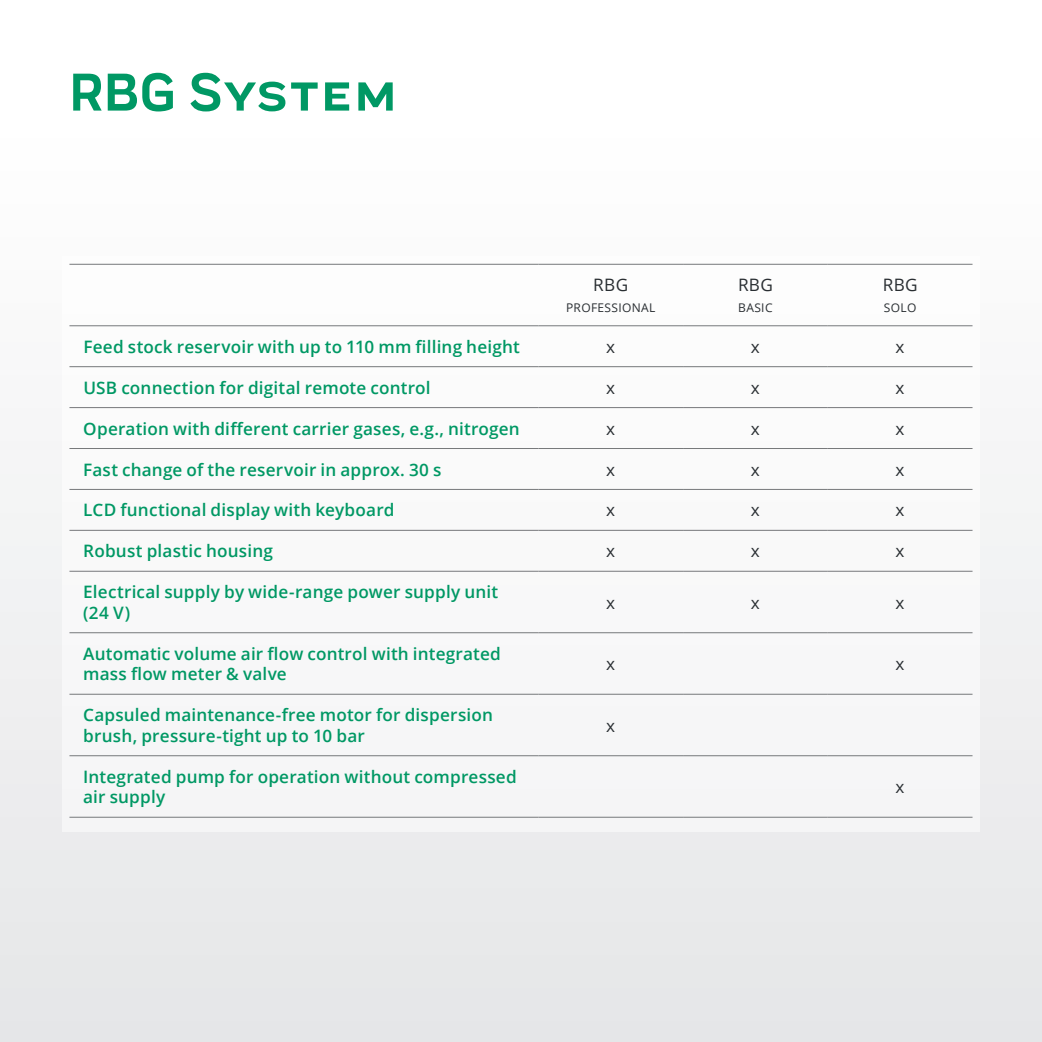
<style>
.page{position:relative;width:1042px;height:1042px;background:#fff}
.page>*{position:absolute;margin:0;border:0;box-sizing:border-box;transform-origin:0 0}
.t1{font:700 55.12px "Praktika";letter-spacing:.02em;color:#009864}
.t2{font:600 17.15px/20.7px "Open Sans";letter-spacing:.01em;color:#009864}
.t3{font:17.15px "Open Sans";color:#292e32}
.t4{font:17.15px "Open Sans";letter-spacing:.02em;color:#292e32}
.t5{font:12.08px "Open Sans";letter-spacing:.03em;color:#292e32}
</style>
<div class="page">
<div style="left:0;top:474px;width:1042px;height:568px;background:#e9eaeb"></div>
<div style="left:62px;top:256px;width:918px;height:575px;background:#f9f9f9"></div>
<hr style="left:69px;top:264px;width:469px;height:1px;background:#76787b">
<hr style="left:538px;top:264px;width:145px;height:1px;background:#76787b">
<hr style="left:683px;top:264px;width:145px;height:1px;background:#76787b">
<hr style="left:828px;top:264px;width:144px;height:1px;background:#76787b">
<hr style="left:69px;top:325px;width:469px;height:1px;background:#76787b">
<hr style="left:538px;top:325px;width:145px;height:1px;background:#76787b">
<hr style="left:683px;top:325px;width:145px;height:1px;background:#76787b">
<hr style="left:828px;top:325px;width:144px;height:1px;background:#76787b">
<hr style="left:69px;top:366px;width:469px;height:1px;background:#76787b">
<hr style="left:538px;top:366px;width:145px;height:1px;background:#76787b">
<hr style="left:683px;top:366px;width:145px;height:1px;background:#76787b">
<hr style="left:828px;top:366px;width:144px;height:1px;background:#76787b">
<hr style="left:69px;top:407px;width:469px;height:1px;background:#76787b">
<hr style="left:538px;top:407px;width:145px;height:1px;background:#76787b">
<hr style="left:683px;top:407px;width:145px;height:1px;background:#76787b">
<hr style="left:828px;top:407px;width:144px;height:1px;background:#76787b">
<hr style="left:69px;top:448px;width:469px;height:1px;background:#76787b">
<hr style="left:538px;top:448px;width:145px;height:1px;background:#76787b">
<hr style="left:683px;top:448px;width:145px;height:1px;background:#76787b">
<hr style="left:828px;top:448px;width:144px;height:1px;background:#76787b">
<hr style="left:69px;top:489px;width:469px;height:1px;background:#76787b">
<hr style="left:538px;top:489px;width:145px;height:1px;background:#76787b">
<hr style="left:683px;top:489px;width:145px;height:1px;background:#76787b">
<hr style="left:828px;top:489px;width:144px;height:1px;background:#76787b">
<hr style="left:69px;top:530px;width:469px;height:1px;background:#76787b">
<hr style="left:538px;top:530px;width:145px;height:1px;background:#76787b">
<hr style="left:683px;top:530px;width:145px;height:1px;background:#76787b">
<hr style="left:828px;top:530px;width:144px;height:1px;background:#76787b">
<hr style="left:69px;top:571px;width:469px;height:1px;background:#76787b">
<hr style="left:538px;top:571px;width:145px;height:1px;background:#76787b">
<hr style="left:683px;top:571px;width:145px;height:1px;background:#76787b">
<hr style="left:828px;top:571px;width:144px;height:1px;background:#76787b">
<hr style="left:69px;top:632px;width:469px;height:1px;background:#76787b">
<hr style="left:538px;top:632px;width:145px;height:1px;background:#76787b">
<hr style="left:683px;top:632px;width:145px;height:1px;background:#76787b">
<hr style="left:828px;top:632px;width:144px;height:1px;background:#76787b">
<hr style="left:69px;top:694px;width:469px;height:1px;background:#76787b">
<hr style="left:538px;top:694px;width:145px;height:1px;background:#76787b">
<hr style="left:683px;top:694px;width:145px;height:1px;background:#76787b">
<hr style="left:828px;top:694px;width:144px;height:1px;background:#76787b">
<hr style="left:69px;top:755px;width:469px;height:1px;background:#76787b">
<hr style="left:538px;top:755px;width:145px;height:1px;background:#76787b">
<hr style="left:683px;top:755px;width:145px;height:1px;background:#76787b">
<hr style="left:828px;top:755px;width:144px;height:1px;background:#76787b">
<hr style="left:69px;top:817px;width:469px;height:1px;background:#76787b">
<hr style="left:538px;top:817px;width:145px;height:1px;background:#76787b">
<hr style="left:683px;top:817px;width:145px;height:1px;background:#76787b">
<hr style="left:828px;top:817px;width:144px;height:1px;background:#76787b">
<h1 class="t1" style="left:69px;top:49px;width:329px">RBG SYSTEM</h1>
<p class="t4" style="left:593px;top:273px;width:36px">RBG</p>
<p class="t5" style="left:566px;top:299px;width:91px">PROFESSIONAL</p>
<p class="t4" style="left:738px;top:273px;width:36px">RBG</p>
<p class="t5" style="left:738px;top:299px;width:36px">BASIC</p>
<p class="t4" style="left:882px;top:273px;width:36px">RBG</p>
<p class="t5" style="left:884px;top:299px;width:34px">SOLO</p>
<p class="t2" style="left:83px;top:336px;width:438px">Feed stock reservoir with up to 110 mm filling height</p>
<p class="t3" style="left:606px;top:335px;width:10px">x</p>
<p class="t3" style="left:751px;top:335px;width:10px">x</p>
<p class="t3" style="left:895px;top:335px;width:10px">x</p>
<p class="t2" style="left:83px;top:377px;width:349px">USB connection for digital remote control</p>
<p class="t3" style="left:606px;top:376px;width:10px">x</p>
<p class="t3" style="left:751px;top:376px;width:10px">x</p>
<p class="t3" style="left:895px;top:376px;width:10px">x</p>
<p class="t2" style="left:83px;top:418px;width:438px">Operation with different carrier gases, e.g., nitrogen</p>
<p class="t3" style="left:606px;top:417px;width:10px">x</p>
<p class="t3" style="left:751px;top:417px;width:10px">x</p>
<p class="t3" style="left:895px;top:417px;width:10px">x</p>
<p class="t2" style="left:83px;top:459px;width:360px">Fast change of the reservoir in approx. 30 s</p>
<p class="t3" style="left:606px;top:457px;width:10px">x</p>
<p class="t3" style="left:751px;top:457px;width:10px">x</p>
<p class="t3" style="left:895px;top:457px;width:10px">x</p>
<p class="t2" style="left:83px;top:499px;width:313px">LCD functional display with keyboard</p>
<p class="t3" style="left:606px;top:498px;width:10px">x</p>
<p class="t3" style="left:751px;top:498px;width:10px">x</p>
<p class="t3" style="left:895px;top:498px;width:10px">x</p>
<p class="t2" style="left:83px;top:540px;width:191px">Robust plastic housing</p>
<p class="t3" style="left:606px;top:539px;width:10px">x</p>
<p class="t3" style="left:751px;top:539px;width:10px">x</p>
<p class="t3" style="left:895px;top:539px;width:10px">x</p>
<p class="t2" style="left:83px;top:581px;width:416px">Electrical supply by wide-range power supply unit (24 V)</p>
<p class="t3" style="left:606px;top:590px;width:10px">x</p>
<p class="t3" style="left:751px;top:590px;width:10px">x</p>
<p class="t3" style="left:895px;top:590px;width:10px">x</p>
<p class="t2" style="left:83px;top:643px;width:419px">Automatic volume air flow control with integrated mass flow meter &amp; valve</p>
<p class="t2" style="left:83px;top:704px;width:411px">Capsuled maintenance-free motor for dispersion brush, pressure-tight up to 10 bar</p>
<p class="t2" style="left:83px;top:766px;width:435px">Integrated pump for operation without compressed air supply</p>
<p class="t3" style="left:606px;top:652px;width:10px">x</p>
<p class="t3" style="left:895px;top:652px;width:10px">x</p>
<p class="t3" style="left:606px;top:713px;width:10px">x</p>
<p class="t3" style="left:895px;top:775px;width:10px">x</p>
</div>
